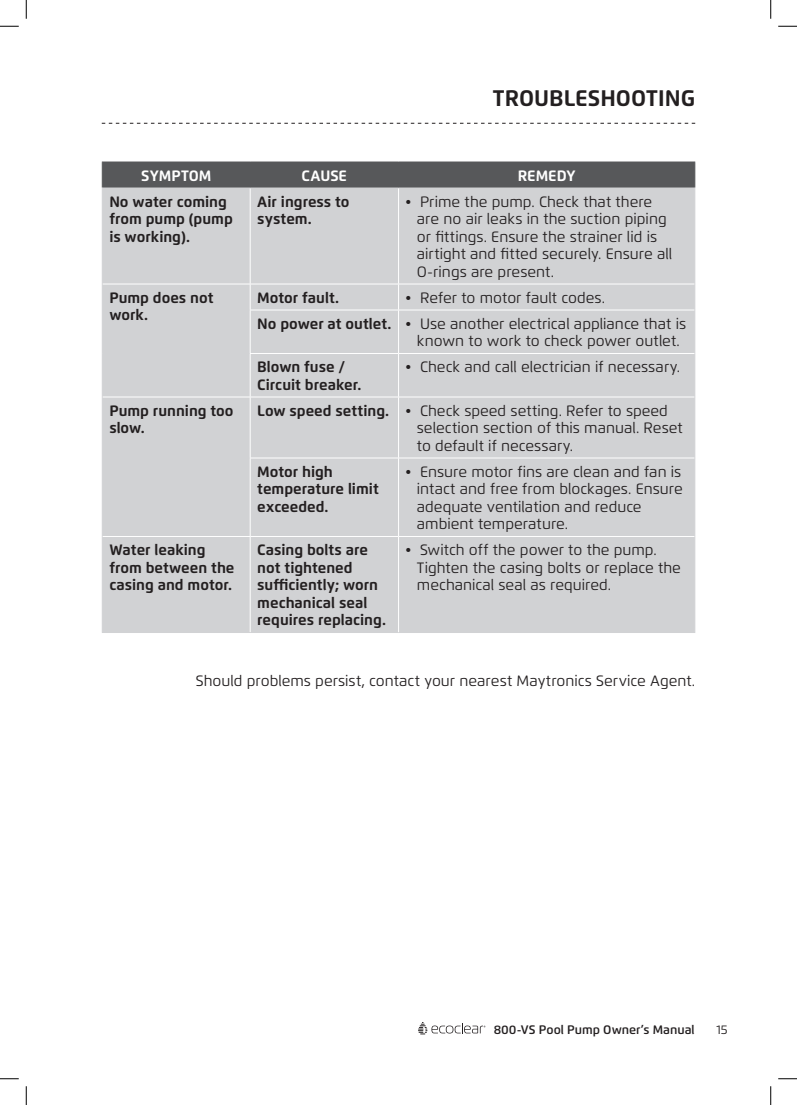
<style>
.page{position:relative;width:797px;height:1105px;background:#fff}
.page>*{position:absolute;margin:0;border:0;box-sizing:border-box;transform-origin:0 0}
.t1{font:700 22.5px "Flexo";color:#231f20}
.Table_-_Purchase_For{font:15px/17.5px "Flexo";color:#231f20}
.t2{font:700 15px/17.5px "Flexo";color:#231f20}
.t3{font:700 15px "Flexo";color:#fff}
.t4{font:12.5px "Flexo";color:#231f20}
.t5{font:600 12.38px "Flexo";color:#231f20}
</style>
<div class="page">
<svg style="left:418px;top:1022px;width:67px;height:12px"></svg>
<div style="left:103px;top:189px;width:591px;height:443px;background:#d1d2d4"></div>
<div style="left:102px;top:162px;width:593px;height:26px;background:#57585a"></div>
<hr style="left:102px;top:188px;width:148px;height:1px;background:#d1d2d4">
<hr style="left:102px;top:188px;width:1px;height:96px;background:#d1d2d4">
<svg style="left:102px;top:284px;width:1px;height:26px"></svg>
<hr style="left:102px;top:310px;width:1px;height:43px;background:#d1d2d4">
<hr style="left:102px;top:353px;width:1px;height:44px;background:#d1d2d4">
<hr style="left:102px;top:397px;width:1px;height:61px;background:#d1d2d4">
<hr style="left:102px;top:458px;width:1px;height:78px;background:#d1d2d4">
<hr style="left:250px;top:188px;width:148px;height:1px;background:#d1d2d4">
<hr style="left:398px;top:188px;width:297px;height:1px;background:#d1d2d4">
<hr style="left:694px;top:188px;width:1px;height:96px;background:#d1d2d4">
<svg style="left:694px;top:284px;width:1px;height:26px"></svg>
<hr style="left:694px;top:310px;width:1px;height:43px;background:#d1d2d4">
<hr style="left:694px;top:353px;width:1px;height:44px;background:#d1d2d4">
<hr style="left:694px;top:397px;width:1px;height:61px;background:#d1d2d4">
<hr style="left:694px;top:458px;width:1px;height:78px;background:#d1d2d4">
<hr style="left:102px;top:536px;width:1px;height:96px;background:#d1d2d4">
<hr style="left:694px;top:536px;width:1px;height:96px;background:#d1d2d4">
<hr style="left:102px;top:632px;width:148px;height:1px;background:#d1d2d4">
<hr style="left:250px;top:632px;width:148px;height:1px;background:#d1d2d4">
<hr style="left:398px;top:632px;width:297px;height:1px;background:#d1d2d4">
<hr style="left:250px;top:188px;width:1px;height:96px;background:#fff">
<hr style="left:398px;top:188px;width:1px;height:96px;background:#fff">
<svg style="left:250px;top:285px;width:1px;height:25px"></svg>
<svg style="left:398px;top:285px;width:1px;height:25px"></svg>
<hr style="left:250px;top:310px;width:1px;height:43px;background:#fff">
<hr style="left:398px;top:310px;width:1px;height:43px;background:#fff">
<hr style="left:250px;top:354px;width:1px;height:43px;background:#fff">
<hr style="left:398px;top:354px;width:1px;height:43px;background:#fff">
<hr style="left:250px;top:397px;width:1px;height:61px;background:#fff">
<hr style="left:398px;top:397px;width:1px;height:61px;background:#fff">
<hr style="left:250px;top:458px;width:148px;height:1px;background:#fff">
<hr style="left:250px;top:458px;width:1px;height:78px;background:#fff">
<hr style="left:398px;top:458px;width:296px;height:1px;background:#fff">
<hr style="left:398px;top:458px;width:1px;height:78px;background:#fff">
<hr style="left:103px;top:536px;width:147px;height:1px;background:#fff">
<hr style="left:250px;top:536px;width:148px;height:1px;background:#fff">
<hr style="left:250px;top:537px;width:1px;height:95px;background:#fff">
<hr style="left:398px;top:536px;width:296px;height:1px;background:#fff">
<hr style="left:398px;top:537px;width:1px;height:95px;background:#fff">
<hr style="left:103px;top:397px;width:147px;height:1px;background:#fff">
<hr style="left:250px;top:310px;width:148px;height:1px;background:#fff">
<hr style="left:398px;top:310px;width:296px;height:1px;background:#fff">
<hr style="left:250px;top:353px;width:148px;height:1px;background:#fff">
<hr style="left:398px;top:353px;width:296px;height:1px;background:#fff">
<hr style="left:250px;top:397px;width:148px;height:1px;background:#fff">
<hr style="left:398px;top:397px;width:296px;height:1px;background:#fff">
<hr style="left:103px;top:284px;width:147px;height:1px;background:#fff">
<hr style="left:250px;top:284px;width:148px;height:1px;background:#fff">
<hr style="left:398px;top:284px;width:296px;height:1px;background:#fff">
<svg style="left:102px;top:123px;width:593px;height:1px"></svg>
<svg style="left:0;top:25px;width:19px;height:2px"></svg>
<svg style="left:778px;top:25px;width:19px;height:2px"></svg>
<svg style="left:0;top:1078px;width:19px;height:1px"></svg>
<svg style="left:778px;top:1078px;width:19px;height:1px"></svg>
<svg style="left:25px;top:0;width:2px;height:19px"></svg>
<svg style="left:25px;top:1086px;width:2px;height:19px"></svg>
<svg style="left:770px;top:0;width:1px;height:19px"></svg>
<svg style="left:770px;top:1086px;width:1px;height:19px"></svg>
<p class="t1" style="left:493px;top:84px;width:204px">TROUBLESHOOTING</p>
<p class="t3" style="left:141px;top:166px;width:72px">SYMPTOM</p>
<p class="t3" style="left:301px;top:166px;width:47px">CAUSE</p>
<p class="t3" style="left:517px;top:166px;width:59px">REMEDY</p>
<p class="t2" style="left:109px;top:193px;width:125px">No water coming from pump (pump is working).</p>
<p class="t2" style="left:257px;top:193px;width:94px">Air ingress to system.</p>
<p class="Table_-_Purchase_For" style="left:417px;top:193px;width:257px;text-indent:-11px">• Prime the pump. Check that there are no air leaks in the suction piping or fittings. Ensure the strainer lid is airtight and fitted securely. Ensure all O-rings are present.</p>
<p class="t2" style="left:109px;top:289px;width:106px">Pump does not work.</p>
<p class="t2" style="left:257px;top:289px;width:83px">Motor fault.</p>
<p class="Table_-_Purchase_For" style="left:405px;top:289px;width:201px">• Refer to motor fault codes.</p>
<p class="t2" style="left:257px;top:315px;width:136px">No power at outlet.</p>
<p class="Table_-_Purchase_For" style="left:405px;top:315px;width:282px;text-align:center">• Use another electrical appliance that is known to work to check power outlet.</p>
<p class="t2" style="left:257px;top:358px;width:106px">Blown fuse /<br>Circuit breaker.</p>
<p class="Table_-_Purchase_For" style="left:405px;top:358px;width:276px">• Check and call electrician if necessary.</p>
<p class="t2" style="left:109px;top:402px;width:126px">Pump running too slow.</p>
<p class="t2" style="left:257px;top:402px;width:133px">Low speed setting.</p>
<p class="Table_-_Purchase_For" style="left:417px;top:402px;width:267px;text-indent:-11px">• Check speed setting. Refer to speed selection section of this manual. Reset to default if necessary.</p>
<p class="t2" style="left:257px;top:463px;width:123px">Motor high temperature limit exceeded.</p>
<p class="Table_-_Purchase_For" style="left:417px;top:463px;width:267px;text-indent:-11px">• Ensure motor fins are clean and fan is intact and free from blockages. Ensure adequate ventilation and reduce ambient temperature.</p>
<p class="t2" style="left:109px;top:541px;width:127px">Water leaking from between the casing and motor.</p>
<p class="t2" style="left:257px;top:541px;width:130px">Casing bolts are not tightened sufficiently; worn mechanical seal requires replacing.</p>
<p class="Table_-_Purchase_For" style="left:417px;top:541px;width:265px;text-indent:-11px">• Switch off the power to the pump.<br>Tighten the casing bolts or replace the mechanical seal as required.</p>
<p class="Table_-_Purchase_For" style="left:196px;top:672px;width:501px">Should problems persist, contact your nearest Maytronics Service Agent.</p>
<p class="t5" style="left:494px;top:1022px;width:202px">800-VS Pool Pump Owner’s Manual</p>
<p class="t4" style="left:716px;top:1022px;width:13px">15</p>
</div>
